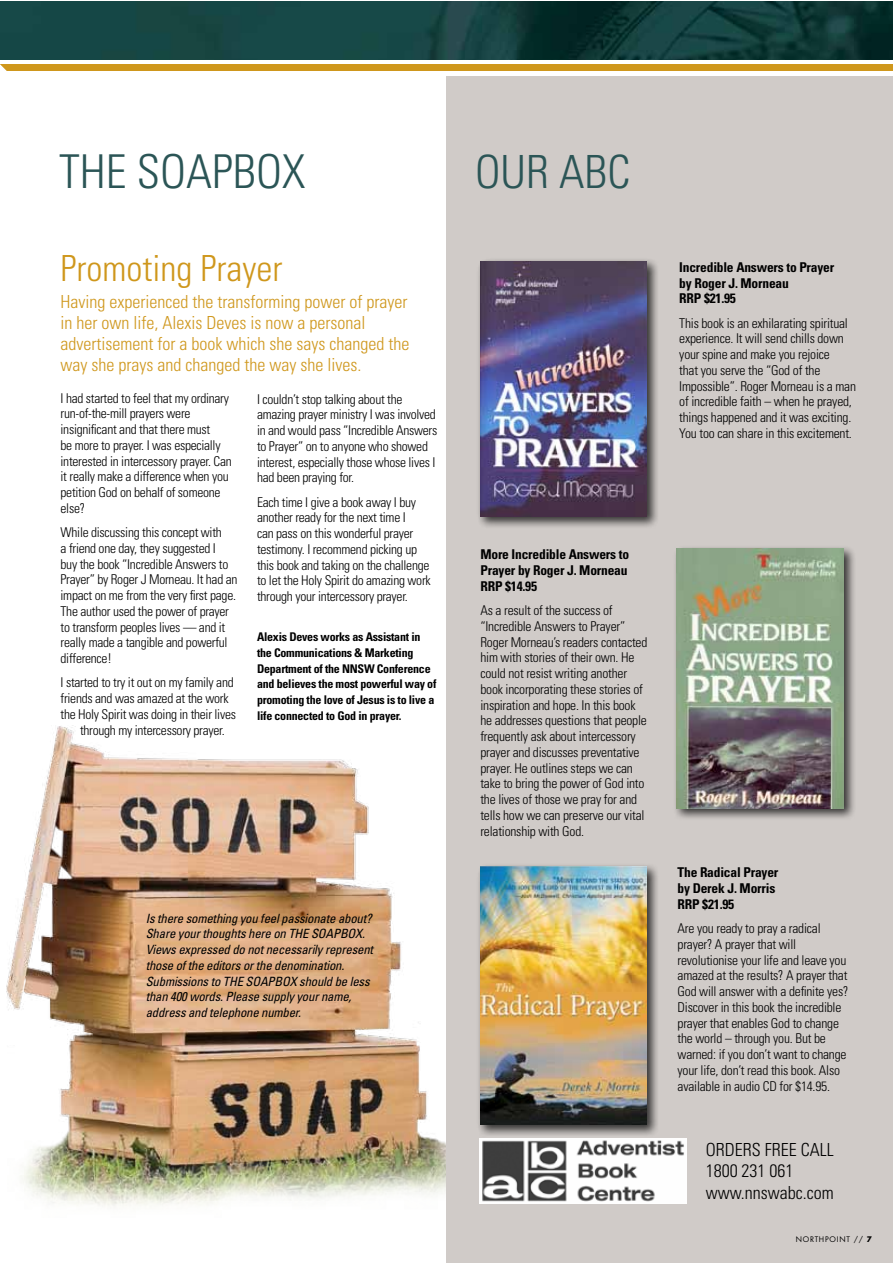
<style>
.page{position:relative;width:893px;height:1263px;background:#fff}
.page>*{position:absolute;margin:0;border:0;box-sizing:border-box;transform-origin:0 0}
.t1{font:300 condensed 46.65px "Univers";color:#2b5556}
.t2{font:300 condensed 45.75px "Univers";color:#2b5556}
.t3{font:300 condensed 36px "Univers";color:#cf971c}
.t4{font:300 condensed 18px/21px "Univers";color:#cf971c}
.t5{font:300 condensed 18px/21.6px "Univers";color:#000}
.t6{font:300 condensed 13.5px/15.8px "Univers";letter-spacing:-.015em;color:#000}
.t7{font:700 condensed 13.5px/15.8px "Univers";letter-spacing:-.015em;color:#000}
.t8{font:italic condensed 12.75px/15.8px "Univers";letter-spacing:-.015em;color:#000}
.t9{font:700 condensed 12px/15.8px "Univers";letter-spacing:-.02em;color:#000}
.t10{font:7.5px "Futura";letter-spacing:.1em;color:#000}
.t11{font:700 7.5px "Futura";color:#000}
.s1{font-weight:700}
</style>
<div class="page">
<img style="left:0;top:1px;width:892px;height:59px">
<div style="left:0;top:65px;width:892px;height:6px;background:#cf971c"></div>
<svg style="left:0;top:64px;width:28px;height:7px"></svg>
<img style="left:6px;top:725px;width:440px;height:482px">
<div style="left:446px;top:77px;width:446px;height:1186px;background:#d0cbc8"></div>
<div style="left:476px;top:257px;width:183px;height:272px;background:#000;opacity:.75"></div>
<img style="left:480px;top:261px;width:167px;height:256px">
<div style="left:672px;top:545px;width:184px;height:276px;background:#000;opacity:.75"></div>
<img style="left:676px;top:549px;width:167px;height:259px">
<div style="left:476px;top:863px;width:183px;height:275px;background:#000;opacity:.75"></div>
<img style="left:480px;top:866px;width:167px;height:259px">
<img style="left:479px;top:1139px;width:207px;height:64px">
<h1 class="t1" style="left:59px;top:144px;width:248px">THE SOAPBOX</h1>
<h3 class="t3" style="left:61px;top:247px;width:223px">Promoting Prayer</h3>
<h3 class="t4" style="left:61px;top:292px;width:350px">Having experienced the transforming power of prayer in her own life, Alexis Deves is now a personal advertisement for a book which she says changed the way she prays and changed the way she lives.</h3>
<p class="t6" style="left:61px;top:390px;width:173px">I had started to feel that my ordinary run-of-the-mill prayers were insignificant and that there must<br>be more to prayer. I was especially interested in intercessory prayer. Can it really make a difference when you petition God on behalf of someone else?</p>
<p class="t6" style="left:61px;top:524px;width:178px">While discussing this concept with<br>a friend one day, they suggested I<br>buy the book “Incredible Answers to<br>Prayer” by Roger J Morneau. It had an impact on me from the very first page.<br>The author used the power of prayer to transform peoples lives — and it really made a tangible and powerful difference!</p>
<p class="t6" style="left:61px;top:675px;width:175px">I started to try it out on my family and</p>
<p class="t6" style="left:61px;top:691px;width:170px">friends and was amazed at the work</p>
<p class="t6" style="left:61px;top:706px;width:177px">the Holy Spirit was doing in their lives</p>
<p class="t6" style="left:80px;top:722px;width:146px">through my intercessory prayer.</p>
<p class="t6" style="left:257px;top:391px;width:182px">I couldn’t stop talking about the amazing prayer ministry I was involved in and would pass “Incredible Answers to Prayer” on to anyone who showed interest, especially those whose lives I had been praying for.</p>
<p class="t6" style="left:257px;top:494px;width:175px">Each time I give a book away I buy another ready for the next time I<br>can pass on this wonderful prayer testimony. I recommend picking up this book and taking on the challenge to let the Holy Spirit do amazing work through your intercessory prayer.</p>
<p class="t9" style="left:257px;top:629px;width:181px">Alexis Deves works as Assistant in the Communications &amp; Marketing Department of the NNSW Conference and believes the most powerful way of promoting the love of Jesus is to live a life connected to God in prayer.</p>
<p class="t8" style="left:146px;top:910px;width:229px">Is there something you feel passionate about?<br>Share your thoughts here on THE SOAPBOX.<br>Views expressed do not necessarily represent those of the editors or the denomination.<br>Submissions to THE SOAPBOX should be less than 400 words. Please supply your name, address and telephone number.</p>
<h2 class="t2" style="left:475px;top:144px;width:157px">OUR ABC</h2>
<p class="t7" style="left:679px;top:259px;width:157px">Incredible Answers to Prayer by Roger J. Morneau<br>RRP $21.95</p>
<p class="t6" style="left:679px;top:315px;width:178px">This book is an exhilarating spiritual experience. It will send chills down your spine and make you rejoice<br>that you serve the “God of the Impossible”. Roger Morneau is a man of incredible faith – when he prayed, things happened and it was exciting.<br>You too can share in this excitement.</p>
<p class="t7" style="left:480px;top:547px;width:150px;text-align:justify">More Incredible Answers to Prayer by Roger J. Morneau RRP $14.95</p>
<p class="t6" style="left:480px;top:602px;width:168px">As a result of the success of “Incredible Answers to Prayer”<br>Roger Morneau’s readers contacted him with stories of their own. He could not resist writing another book incorporating these stories of inspiration and hope. In this book he addresses questions that people frequently ask about intercessory prayer and discusses preventative prayer. He outlines steps we can take to bring the power of God into the lives of those we pray for and tells how we can preserve our vital relationship with God.</p>
<p class="t7" style="left:678px;top:865px;width:102px">The Radical Prayer by Derek J. Morris<br>RRP $21.95</p>
<p class="t6" style="left:678px;top:920px;width:172px">Are you ready to pray a radical prayer? A prayer that will revolutionise your life and leave you amazed at the results? A prayer that God will answer with a definite yes?<br>Discover in this book the incredible prayer that enables God to change the world – through you. But be warned: if you don’t want to change your life, don’t read this book. Also available in audio CD for $14.95.</p>
<h3 class="t5" style="left:706px;top:1138px;width:130px">ORDERS FREE CALL<br>1800 231 061 www.nnswabc.com</h3>
<p class="t10" style="left:796px;top:1234px;width:78px">NORTHPOINT // <span class="s1">7</span></p>
<p class="t11" style="left:867px;top:1234px;width:7px">4</p>
</div>
